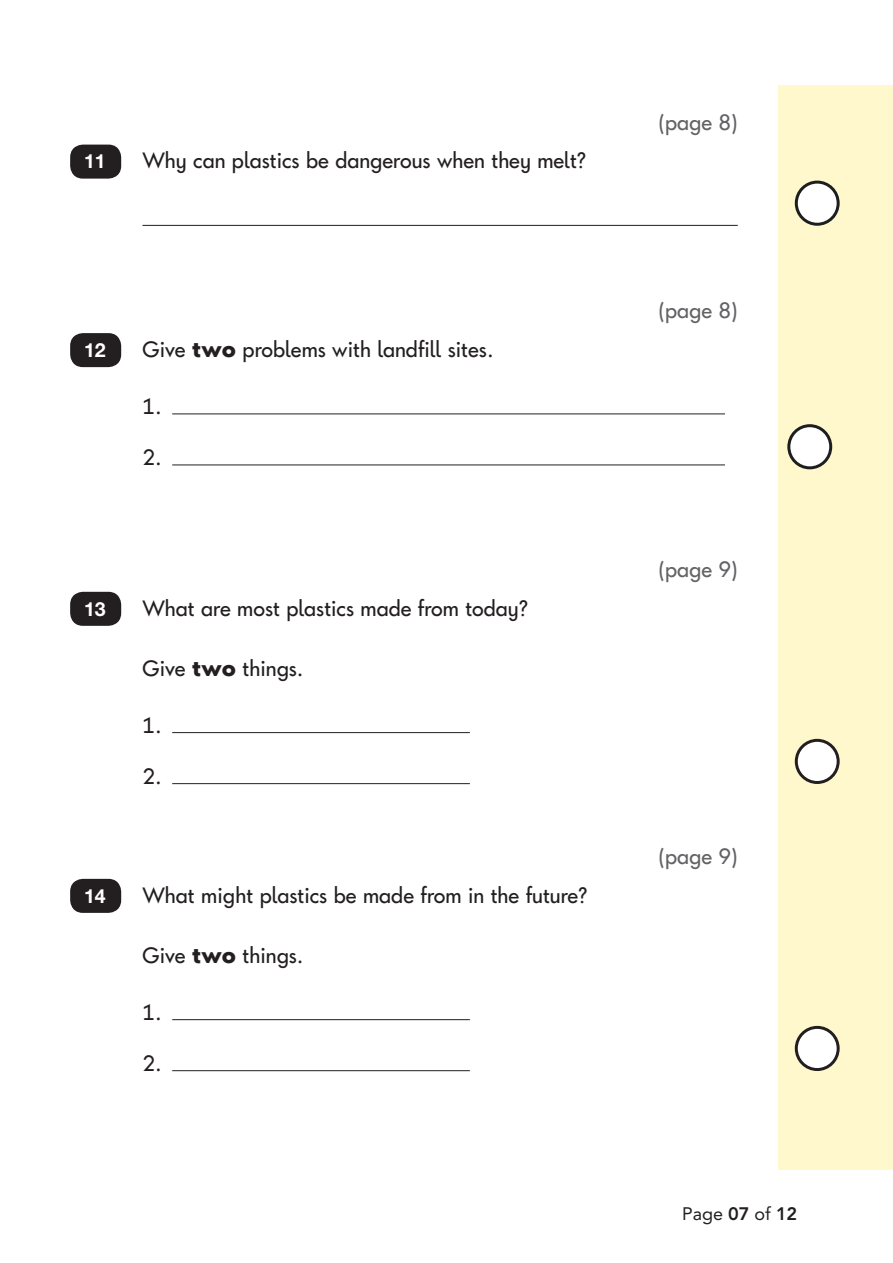
<style>
.page{position:relative;width:893px;height:1263px;background:#fff}
.page>*{position:absolute;margin:0;border:0;box-sizing:border-box;transform-origin:0 0}
.t1{font:22.5px "Keystageone";color:#231f20}
.t2{font:22.5px "Keystageone";color:#636366}
.t3{font:700 19.5px "Helvetica Neue LT Std";color:#fff}
.t4{font:18px "Avenir LT Std";color:#231f20}
.s1{font-weight:700}
.s2{font-weight:800}
</style>
<div class="page">
<div style="left:778px;top:85px;width:115px;height:1084px;background:#fff8cc"></div>
<hr style="left:142px;top:225px;width:596px;height:1px;background:#231f20">
<div style="left:796px;top:182px;width:42px;height:42px;background:#fff;border-radius:50%"></div>
<div style="left:795px;top:181px;width:45px;height:45px;border:3px solid #1d1e1f;border-radius:50%"></div>
<div style="left:70px;top:145px;width:51px;height:34px;background:#231f20;border-radius:13px"></div>
<hr style="left:172px;top:413px;width:553px;height:1px;background:#231f20">
<hr style="left:172px;top:464px;width:553px;height:1px;background:#231f20">
<div style="left:70px;top:333px;width:51px;height:34px;background:#231f20;border-radius:13px"></div>
<div style="left:789px;top:426px;width:42px;height:42px;background:#fff;border-radius:50%"></div>
<div style="left:787px;top:424px;width:45px;height:45px;border:3px solid #1d1e1f;border-radius:50%"></div>
<hr style="left:172px;top:732px;width:298px;height:1px;background:#231f20">
<hr style="left:172px;top:783px;width:298px;height:1px;background:#231f20">
<div style="left:796px;top:740px;width:42px;height:42px;background:#fff;border-radius:50%"></div>
<div style="left:795px;top:739px;width:45px;height:45px;border:3px solid #231f20;border-radius:50%"></div>
<div style="left:70px;top:592px;width:51px;height:34px;background:#231f20;border-radius:13px"></div>
<hr style="left:172px;top:1019px;width:298px;height:1px;background:#231f20">
<hr style="left:172px;top:1070px;width:298px;height:1px;background:#231f20">
<div style="left:796px;top:1027px;width:42px;height:42px;background:#fff;border-radius:50%"></div>
<div style="left:795px;top:1026px;width:45px;height:45px;border:3px solid #231f20;border-radius:50%"></div>
<div style="left:70px;top:879px;width:51px;height:34px;background:#231f20;border-radius:13px"></div>
<p class="t2" style="left:659px;top:112px;width:81px">(page 8)</p>
<p class="t3" style="left:84px;top:149px;width:23px">11</p>
<p class="t1" style="left:142px;top:150px;width:445px">Why can plastics be dangerous when they melt?</p>
<p class="t2" style="left:659px;top:300px;width:81px">(page 8)</p>
<p class="t3" style="left:84px;top:338px;width:23px">12</p>
<p class="t1" style="left:142px;top:339px;width:353px">Give <span class="s1">two</span> problems with landfill sites.</p>
<p class="t1" style="left:142px;top:396px;width:21px">1.</p>
<p class="t1" style="left:142px;top:447px;width:21px">2.</p>
<p class="t2" style="left:659px;top:559px;width:81px">(page 9)</p>
<p class="t3" style="left:84px;top:596px;width:23px">13</p>
<p class="t1" style="left:142px;top:597px;width:387px">What are most plastics made from today?</p>
<p class="t1" style="left:142px;top:657px;width:162px">Give <span class="s1">two</span> things.</p>
<p class="t1" style="left:142px;top:715px;width:21px">1.</p>
<p class="t1" style="left:142px;top:766px;width:21px">2.</p>
<p class="t2" style="left:659px;top:846px;width:81px">(page 9)</p>
<p class="t3" style="left:84px;top:883px;width:23px">14</p>
<p class="t1" style="left:142px;top:884px;width:447px">What might plastics be made from in the future?</p>
<p class="t1" style="left:142px;top:944px;width:162px">Give <span class="s1">two</span> things.</p>
<p class="t1" style="left:142px;top:1002px;width:21px">1.</p>
<p class="t1" style="left:142px;top:1053px;width:21px">2.</p>
<p class="t4" style="left:682px;top:1204px;width:117px">Page <span class="s2">07</span> of <span class="s2">12</span></p>
</div>
